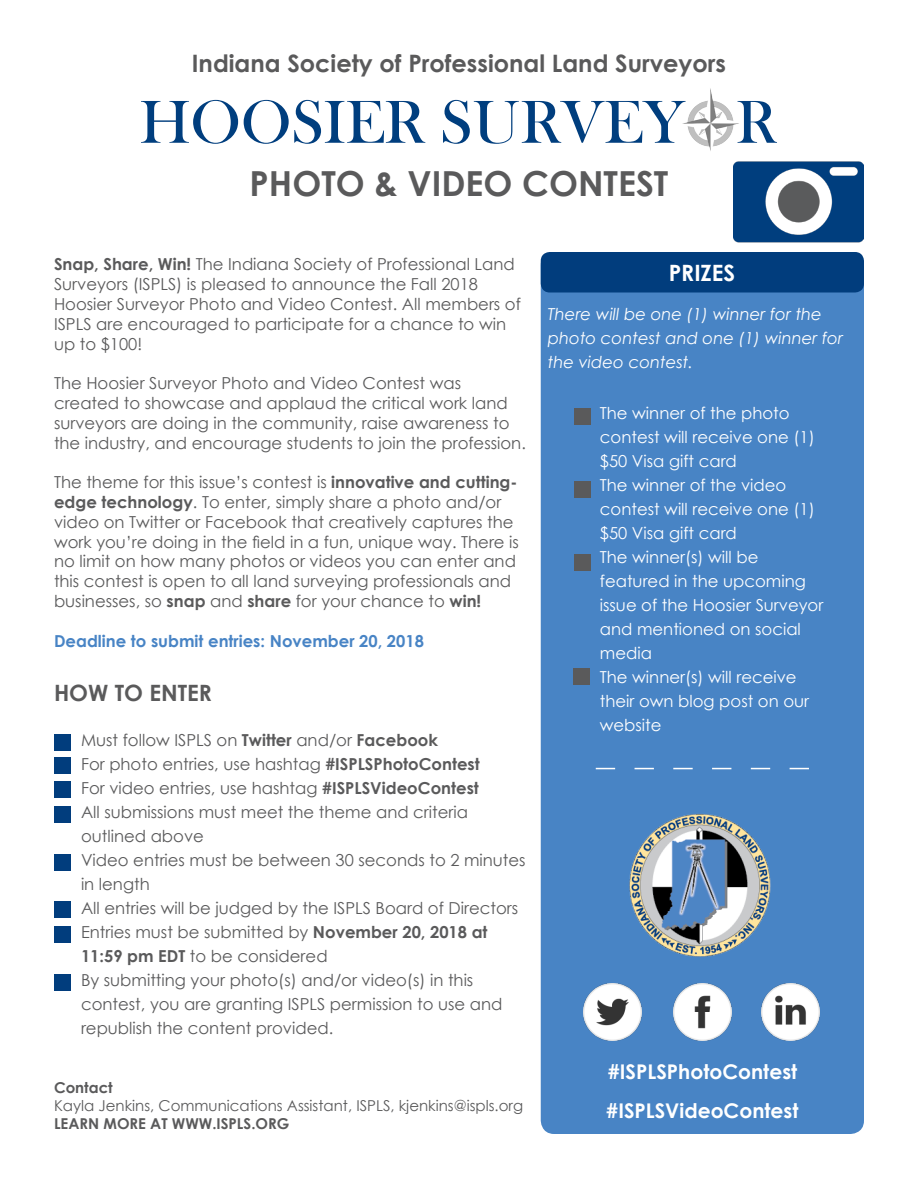
<style>
.page{position:relative;width:918px;height:1188px;background:#fff}
.page>*{position:absolute;margin:0;border:0;box-sizing:border-box;transform-origin:0 0}
.t1{font:700 34.5px "Century Gothic";color:#5a5a5b}
.t2{font:700 24px "Century Gothic";color:#5a5a5b}
.Subhead{font:700 22.5px "Century Gothic";color:#5a5a5b}
.t3{font:700 22.5px "Century Gothic";color:#fff}
.t4{font:700 20.25px "Century Gothic";color:#fff}
.Body{font:16.5px/19.8px "Century Gothic";color:#5a5a5b}
.Body-Bold{font:16.5px/19.8px "Century Gothic";color:#5a5a5b}
.t5{font:16.5px/24px "Century Gothic";color:#fff}
.Body-White{font:italic 16.5px/24px "Century Gothic";color:#fff}
.Body-Blue{font:700 16.5px "Century Gothic";color:#4884c5}
.Body-Bold-2{font:15px "Century Gothic";color:#5a5a5b}
.Body-Bold-3{font:700 15px "Century Gothic";color:#5a5a5b}
.s1{font-weight:700}
</style>
<div class="page">
<div style="left:541px;top:252px;width:323px;height:882px;background:#4884c5;border-radius:14px"></div>
<img style="left:629px;top:814px;width:142px;height:143px">
<div style="left:541px;top:252px;width:323px;height:40px;background:#013d7d;border-radius:9px"></div>
<div style="left:54px;top:734px;width:16px;height:16px;background:#013d7d"></div>
<div style="left:54px;top:757px;width:16px;height:16px;background:#013d7d"></div>
<div style="left:54px;top:781px;width:16px;height:17px;background:#013d7d"></div>
<div style="left:54px;top:806px;width:16px;height:17px;background:#013d7d"></div>
<div style="left:54px;top:854px;width:16px;height:16px;background:#013d7d"></div>
<div style="left:54px;top:901px;width:16px;height:16px;background:#013d7d"></div>
<div style="left:54px;top:975px;width:16px;height:16px;background:#013d7d"></div>
<div style="left:54px;top:926px;width:16px;height:17px;background:#013d7d"></div>
<div style="left:574px;top:408px;width:16px;height:17px;background:#5a5a5b"></div>
<div style="left:574px;top:482px;width:16px;height:16px;background:#5a5a5b"></div>
<div style="left:574px;top:555px;width:16px;height:16px;background:#5a5a5b"></div>
<div style="left:573px;top:668px;width:16px;height:17px;background:#5a5a5b"></div>
<svg style="left:596px;top:768px;width:213px;height:1px"></svg>
<img style="left:584px;top:983px;width:57px;height:58px">
<img style="left:674px;top:983px;width:57px;height:58px">
<img style="left:762px;top:983px;width:57px;height:58px">
<img style="left:686px;top:88px;width:52px;height:63px">
<svg style="left:141px;top:100px;width:97px;height:44px"></svg>
<svg style="left:244px;top:100px;width:181px;height:44px"></svg>
<svg style="left:443px;top:100px;width:243px;height:44px"></svg>
<svg style="left:738px;top:101px;width:33px;height:34px"></svg>
<img style="left:734px;top:135px;width:130px;height:125px">
<p class="t2" style="left:192px;top:45px;width:536px">Indiana Society of Professional Land Surveyors</p>
<p class="t1" style="left:250px;top:157px;width:420px">PHOTO &amp; VIDEO CONTEST</p>
<p class="Body-Bold" style="left:54px;top:254px;width:468px"><span class="s1">Snap, Share, Win!</span> The Indiana Society of Professional Land Surveyors (ISPLS) is pleased to announce the Fall 2018<br>Hoosier Surveyor Photo and Video Contest. All members of ISPLS are encouraged to participate for a chance to win up to $100!</p>
<p class="Body-Bold" style="left:54px;top:373px;width:473px">The Hoosier Surveyor Photo and Video Contest was created to showcase and applaud the critical work land surveyors are doing in the community, raise awareness to the industry, and encourage students to join the profession.</p>
<p class="Body" style="left:54px;top:472px;width:466px">The theme for this issue’s contest is <span class="s1">innovative and cutting&shy;edge technology</span>. To enter, simply share a photo and/or video on Twitter or Facebook that creatively captures the work you’re doing in the field in a fun, unique way. There is no limit on how many photos or videos you can enter and this contest is open to all land surveying professionals and businesses, so <span class="s1">snap</span> and <span class="s1">share</span> for your chance to <span class="s1">win!</span></p>
<p class="Body-Blue" style="left:54px;top:628px;width:371px">Deadline to submit entries: November 20, 2018</p>
<p class="Subhead" style="left:54px;top:676px;width:159px">HOW TO ENTER</p>
<p class="Body" style="left:54px;top:730px;width:386px">• Must follow ISPLS on <span class="s1">Twitter</span> and/or <span class="s1">Facebook</span></p>
<p class="Body" style="left:54px;top:754px;width:427px">• For photo entries, use hashtag <span class="s1">#ISPLSPhotoContest</span></p>
<p class="Body" style="left:54px;top:778px;width:426px">• For video entries, use hashtag <span class="s1">#ISPLSVideoContest</span></p>
<p class="Body" style="left:81px;top:800px;width:389px;line-height:24px;text-indent:-27px">• All submissions must meet the theme and criteria outlined above</p>
<p class="Body" style="left:81px;top:848px;width:446px;line-height:24px;text-indent:-27px">• Video entries must be between 30 seconds to 2 minutes in length</p>
<p class="Body" style="left:54px;top:898px;width:466px">• All entries will be judged by the ISPLS Board of Directors</p>
<p class="Body" style="left:81px;top:920px;width:408px;line-height:24px;text-indent:-27px">• Entries must be submitted by <span class="s1">November 20, 2018 at<br>11:59 pm EDT</span> to be considered</p>
<p class="Body" style="left:81px;top:968px;width:423px;line-height:24px;text-indent:-27px">• By submitting your photo(s) and/or video(s) in this contest, you are granting ISPLS permission to use and republish the content provided.</p>
<p class="Body-Bold-3" style="left:54px;top:1076px;width:60px">Contact</p>
<p class="Body-Bold-2" style="left:54px;top:1095px;width:471px">Kayla Jenkins, Communications Assistant, ISPLS, kjenkins@ispls.org</p>
<p class="Body-Bold-3" style="left:54px;top:1112px;width:237px">LEARN MORE AT WWW.ISPLS.ORG</p>
<p class="t3" style="left:669px;top:255px;width:68px">PRIZES</p>
<p class="Body-White" style="left:548px;top:302px;width:297px">There will be one (1) winner for the photo contest and one (1) winner for the video contest.</p>
<p class="t5" style="left:600px;top:401px;width:216px;text-indent:-27px">• The winner of the photo contest will receive one (1) $50 Visa gift card</p>
<p class="t5" style="left:600px;top:473px;width:216px;text-indent:-27px">• The winner of the video contest will receive one (1) $50 Visa gift card</p>
<p class="t5" style="left:600px;top:545px;width:225px;text-indent:-27px">• The winner(s) will be featured in the upcoming issue of the Hoosier Surveyor and mentioned on social media</p>
<p class="t5" style="left:600px;top:665px;width:211px;text-indent:-27px">• The winner(s) will receive their own blog post on our website</p>
<p class="t4" style="left:608px;top:1057px;width:191px">#ISPLSPhotoContest</p>
<p class="t4" style="left:606px;top:1095px;width:194px">#ISPLSVideoContest</p>
</div>
